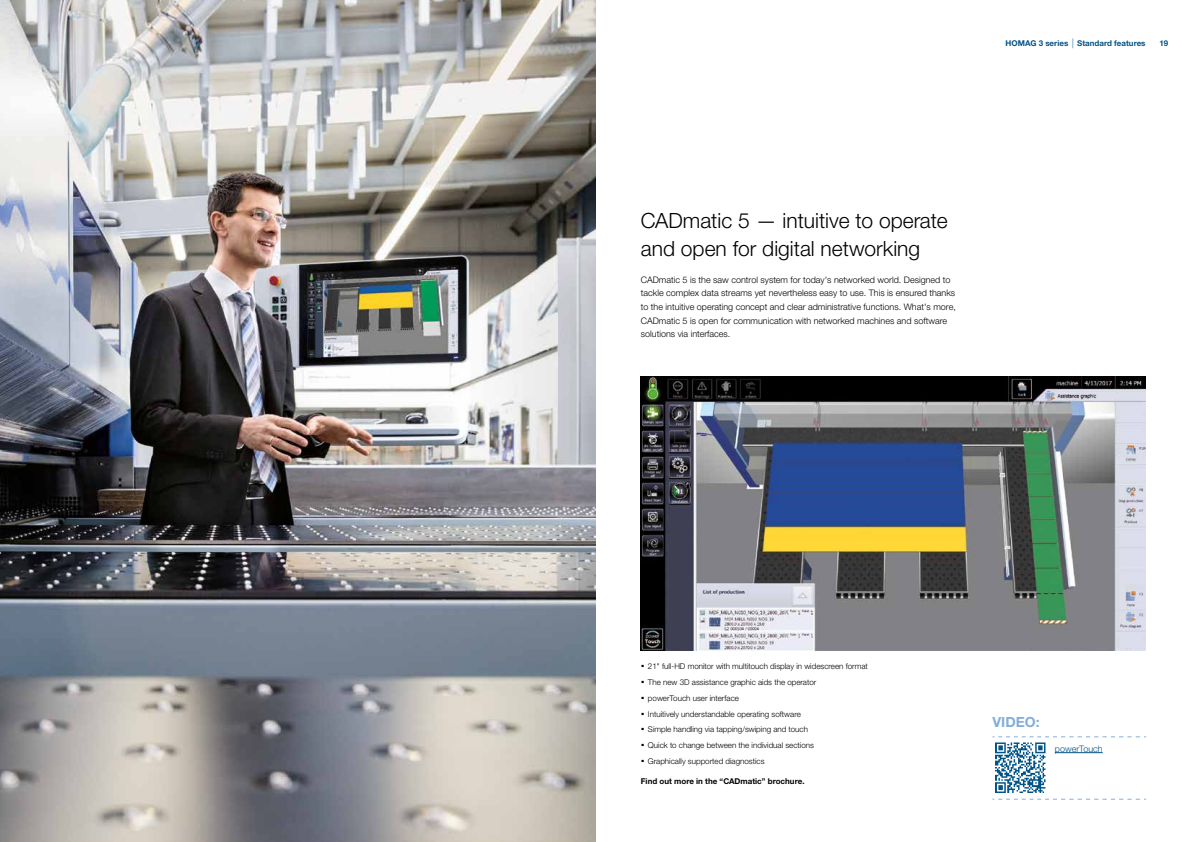
<style>
.page{position:relative;width:1191px;height:842px;background:#fff}
.page>*{position:absolute;margin:0;border:0;box-sizing:border-box;transform-origin:0 0}
.t1{font:300 21px/27.2px "Helvetica Neue LTW1 G";color:#000}
.t2{font:700 14px "Helvetica Neue LTW1 G";color:#85aed9}
.t3{font:300 9px/13.6px "Helvetica Neue LTW1 G";color:#000}
.t4{font:300 9px "Helvetica Neue LTW1 G";color:#005286}
.t5{font:300 8px/15.8px "Helvetica Neue LTW1 G";color:#000}
.t6{font:700 8px "Helvetica Neue LTW1 G";color:#000}
.t7{font:700 8px "Helvetica Neue LTW1 G";color:#005286}
.s1{font-weight:700;font-size:14px}
</style>
<div class="page">
<img style="left:641px;top:377px;width:504px;height:273px">
<svg style="left:992px;top:736px;width:154px;height:64px"></svg>
<img style="left:995px;top:742px;width:50px;height:50px">
<hr style="left:1054px;top:752px;width:48px;height:1px;background:#005286">
<img style="left:0;top:0;width:595px;height:842px">
<p class="t7" style="left:1005px;top:39px;width:141px">HOMAG 3 series Standard features</p>
<p class="t7" style="left:1159px;top:39px;width:10px">19</p>
<h1 class="t1" style="left:641px;top:207px;width:308px">CADmatic 5 — intuitive to operate and open for digital networking</h1>
<p class="t3" style="left:641px;top:273px;width:316px">CADmatic 5 is the saw control system for today's networked world. Designed to tackle complex data streams yet nevertheless easy to use. This is ensured thanks to the intuitive operating concept and clear administrative functions. What's more, CADmatic 5 is open for communication with networked machines and software solutions via interfaces.</p>
<p class="t5" style="left:641px;top:659px;width:229px"><span class="s1">·</span> 21" full-HD monitor with multitouch display in widescreen format <span class="s1">·</span> The new 3D assistance graphic aids the operator<br><span class="s1">·</span> powerTouch user interface<br><span class="s1">·</span> Intuitively understandable operating software<br><span class="s1">·</span> Simple handling via tapping/swiping and touch<br><span class="s1">·</span> Quick to change between the individual sections<br><span class="s1">·</span> Graphically supported diagnostics</p>
<p class="t6" style="left:641px;top:776px;width:165px">Find out more in the “CADmatic” brochure.</p>
<h2 class="t2" style="left:992px;top:713px;width:49px">VIDEO:</h2>
<p class="t4" style="left:1054px;top:743px;width:49px">powerTouch</p>
</div>
